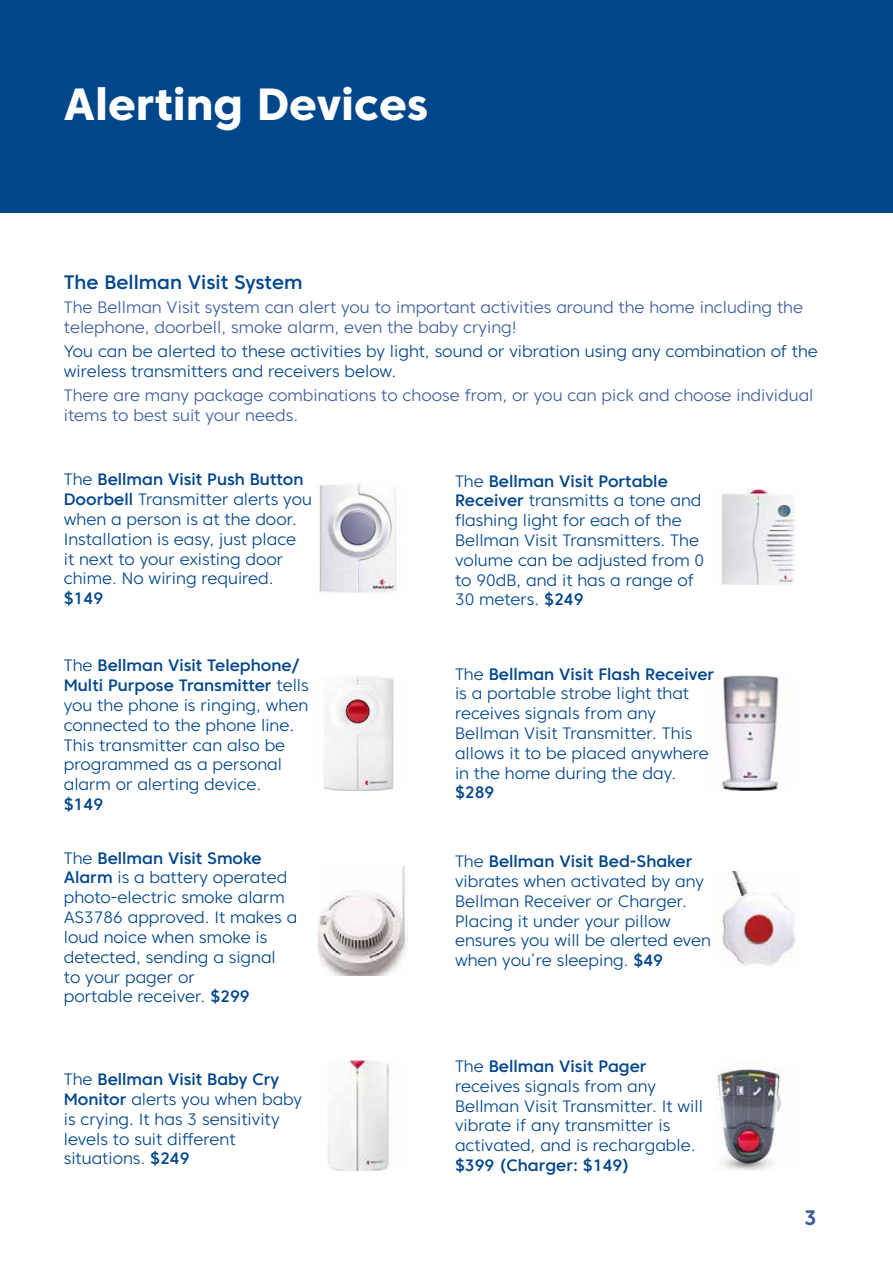
<style>
.page{position:relative;width:893px;height:1263px;background:#fff}
.page>*{position:absolute;margin:0;border:0;box-sizing:border-box;transform-origin:0 0}
.t1{font:800 45px "Core Sans C 75";color:#fff}
.t2{font:700 21px "Core Sans C 65";color:#3b5d9b}
.t3{font:500 19.5px "Core Sans C 55";color:#00468b}
.t4{font:300 16.5px/19.8px "Core Sans C 35";color:#00468b}
.t5{font:500 16.5px/19.8px "Core Sans C 55";color:#00468b}
.t6{font:300 16.5px/19.8px "Core Sans C 35";color:#3b5d9b}
.s1{font-family:"Core Sans C 35";font-weight:300}
.s2{font-family:"Core Sans C 55";font-weight:500}
</style>
<div class="page">
<img style="left:319px;top:483px;width:78px;height:110px">
<img style="left:721px;top:489px;width:75px;height:96px">
<img style="left:323px;top:676px;width:71px;height:114px">
<img style="left:721px;top:675px;width:58px;height:115px">
<img style="left:318px;top:866px;width:90px;height:110px">
<img style="left:722px;top:872px;width:74px;height:94px">
<img style="left:328px;top:1060px;width:62px;height:111px">
<img style="left:716px;top:1067px;width:65px;height:104px">
<div style="left:0;top:0;width:893px;height:213px;background:#00468b"></div>
<h1 class="t1" style="left:64px;top:77px;width:366px">Alerting Devices</h1>
<p class="t3" style="left:64px;top:270px;width:240px">The Bellman Visit System</p>
<p class="t6" style="left:64px;top:297px;width:741px">The Bellman Visit system can alert you to important activities around the home including the telephone, doorbell, smoke alarm, even the baby crying!</p>
<p class="t4" style="left:64px;top:341px;width:756px">You can be alerted to these activities by light, sound or vibration using any combination of the wireless transmitters and receivers below.</p>
<p class="t6" style="left:64px;top:385px;width:751px">There are many package combinations to choose from, or you can pick and choose individual items to best suit your needs.</p>
<p class="t5" style="left:64px;top:470px;width:241px"><span class="s1">The</span> Bellman Visit Push Button</p>
<p class="t4" style="left:64px;top:489px;width:250px"><span class="s2">Doorbell</span> Transmitter alerts you when a person is at the door.<br>Installation is easy, just place<br>it next to your existing door chime. No wiring required.</p>
<p class="t5" style="left:64px;top:588px;width:41px">$149</p>
<p class="t5" style="left:64px;top:656px;width:247px"><span class="s1">The</span> Bellman Visit Telephone/<br>Multi Purpose Transmitter <span class="s1">tells</span></p>
<p class="t4" style="left:64px;top:695px;width:246px">you the phone is ringing, when connected to the phone line.<br>This transmitter can also be programmed as a personal alarm or alerting device.</p>
<p class="t5" style="left:64px;top:794px;width:41px">$149</p>
<p class="t5" style="left:64px;top:848px;width:199px"><span class="s1">The</span> Bellman Visit Smoke</p>
<p class="t4" style="left:64px;top:868px;width:235px"><span class="s2">Alarm</span> is a battery operated photo-electric smoke alarm<br>AS3786 approved. It makes a loud noice when smoke is detected, sending a signal<br>to your pager or<br>portable receiver. <span class="s2">$299</span></p>
<p class="t5" style="left:64px;top:1069px;width:217px"><span class="s1">The</span> Bellman Visit Baby Cry</p>
<p class="t4" style="left:64px;top:1089px;width:240px"><span class="s2">Monitor</span> alerts you when baby is crying. It has 3 sensitivity levels to suit different situations. <span class="s2">$249</span></p>
<p class="t5" style="left:455px;top:471px;width:214px"><span class="s1">The</span> Bellman Visit Portable</p>
<p class="t4" style="left:455px;top:490px;width:251px"><span class="s2">Receiver</span> transmitts a tone and flashing light for each of the<br>Bellman Visit Transmitters. The volume can be adjusted from 0 to 90dB, and it has a range of<br>30 meters. <span class="s2">$249</span></p>
<p class="t5" style="left:455px;top:664px;width:261px"><span class="s1">The</span> Bellman Visit Flash Receiver</p>
<p class="t4" style="left:455px;top:683px;width:255px">is a portable strobe light that receives signals from any<br>Bellman Visit Transmitter. This allows it to be placed anywhere in the home during the day.</p>
<p class="t5" style="left:455px;top:782px;width:41px">$289</p>
<p class="t5" style="left:455px;top:851px;width:239px"><span class="s1">The</span> Bellman Visit Bed-Shaker</p>
<p class="t4" style="left:455px;top:871px;width:258px">vibrates when activated by any<br>Bellman Receiver or Charger.<br>Placing it under your pillow ensures you will be alerted even when you’re sleeping. <span class="s2">$49</span></p>
<p class="t5" style="left:455px;top:1056px;width:193px"><span class="s1">The</span> Bellman Visit Pager</p>
<p class="t4" style="left:455px;top:1076px;width:250px">receives signals from any<br>Bellman Visit Transmitter. It will vibrate if any transmitter is activated, and is rechargable.</p>
<p class="t5" style="left:455px;top:1155px;width:176px">$399 (Charger: $149)</p>
<p class="t2" style="left:804px;top:1204px;width:14px">3</p>
</div>
